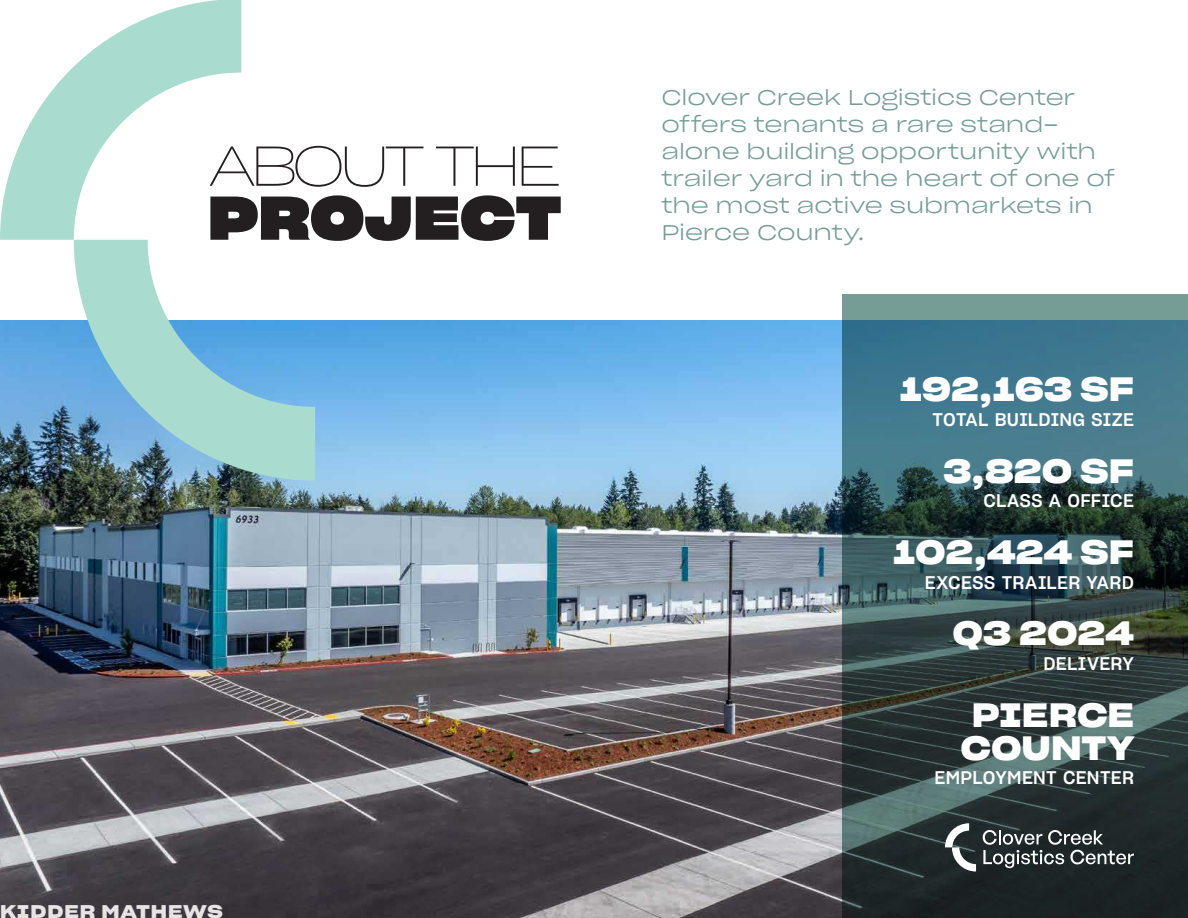
<style>
.page{position:relative;width:1188px;height:918px;background:#fff}
.page>*{position:absolute;margin:0;border:0;box-sizing:border-box;transform-origin:0 0}
.Headline_-_Black_CCLC{font:60px "Sharp Grotesk Bold 25";letter-spacing:-.005em;color:#231f20}
.Headline_-_Black_CCLC-2{font:55.5px "Sharp Grotesk Thin 25";letter-spacing:-.125em;color:#231f20}
.Stat_-_White_CCLC{font:33px/33px "Sharp Grotesk Semi Bold 25";letter-spacing:.005em;color:#fff;text-align:center}
.Callout_Text_-_Jade_CCLC{font:21px/27px "Sharp Grotesk Light 25";letter-spacing:-.01em;color:#759c95}
.Stat_Descriptor_-_White_CCLC{font:18px "Sharp Grotesk Medium 20";letter-spacing:.015em;color:#fff}
.Kidder_Mathews_Footer_CCLC{font:18px "Sharp Grotesk Semi Bold 25";letter-spacing:.055em;color:#e6e4e5}
</style>
<div class="page">
<img style="left:0;top:321px;width:842px;height:597px">
<svg style="left:842px;top:294px;width:346px;height:624px;background:#375257"></svg>
<svg style="left:0;top:0;width:241px;height:240px"></svg>
<svg style="left:74px;top:240px;width:241px;height:241px"></svg>
<svg style="left:945px;top:823px;width:31px;height:48px"></svg>
<svg style="left:983px;top:830px;width:151px;height:38px;background:#4f5557"></svg>
<p class="Headline_-_Black_CCLC-2" style="left:208px;top:122px;width:355px">ABOUT THE</p>
<p class="Headline_-_Black_CCLC" style="left:208px;top:168px;width:356px">PROJECT</p>
<p class="Kidder_Mathews_Footer_CCLC" style="left:0;top:896px;width:224px">KIDDER MATHEWS</p>
<p class="Callout_Text_-_Jade_CCLC" style="left:662px;top:82px;width:455px">Clover Creek Logistics Center offers tenants a rare stand&shy;alone building opportunity with trailer yard in the heart of one of the most active submarkets in<br>Pierce County.</p>
<p class="Stat_-_White_CCLC" style="left:900px;top:370px;width:236px">192,163 SF</p>
<p class="Stat_Descriptor_-_White_CCLC" style="left:933px;top:404px;width:203px">TOTAL BUILDING SIZE</p>
<p class="Stat_-_White_CCLC" style="left:944px;top:452px;width:192px">3,820 SF</p>
<p class="Stat_Descriptor_-_White_CCLC" style="left:983px;top:486px;width:152px">CLASS A OFFICE</p>
<p class="Stat_-_White_CCLC" style="left:893px;top:533px;width:242px">102,424 SF</p>
<p class="Stat_Descriptor_-_White_CCLC" style="left:925px;top:567px;width:211px">EXCESS TRAILER YARD</p>
<p class="Stat_-_White_CCLC" style="left:952px;top:614px;width:183px">Q3 2024</p>
<p class="Stat_Descriptor_-_White_CCLC" style="left:1043px;top:648px;width:92px">DELIVERY</p>
<p class="Stat_-_White_CCLC" style="left:960px;top:696px;width:175px">PIERCE<br>COUNTY</p>
<p class="Stat_Descriptor_-_White_CCLC" style="left:935px;top:763px;width:201px">EMPLOYMENT CENTER</p>
</div>
